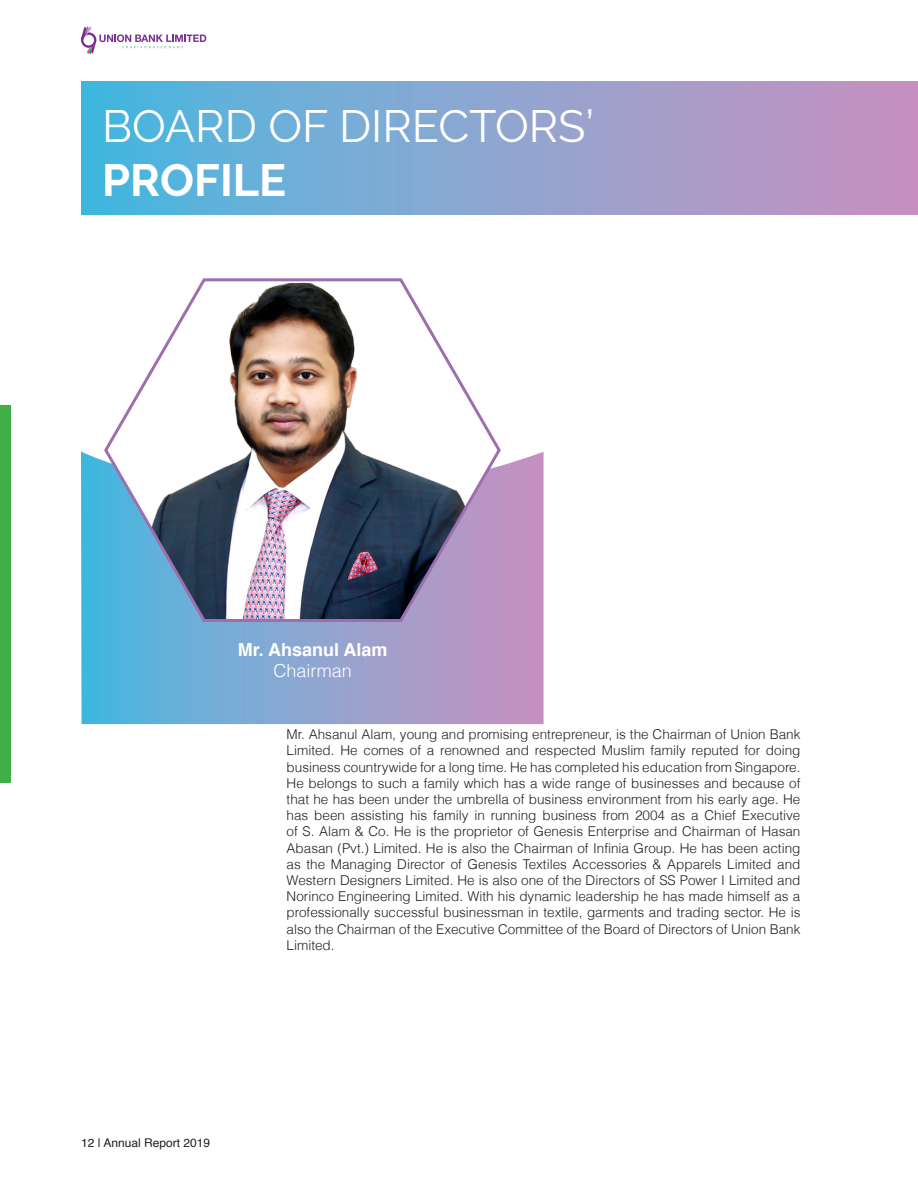
<style>
.page{position:relative;width:918px;height:1188px;background:#fff}
.page>*{position:absolute;margin:0;border:0;box-sizing:border-box;transform-origin:0 0}
.t1{font:45px "Raleway";color:#fff}
.t2{font:700 45px "Raleway";color:#fff}
.t3{font:700 18px "Helvetica";color:#fff}
.t4{font:300 18px "Helvetica";color:#fff}
.t5{font:300 13.5px/16.2px "Helvetica";color:#231f20;text-align:justify}
.t6{font:12px "Helvetica";color:#231f20}
</style>
<div class="page">
<div style="left:0;top:405px;width:11px;height:378px;background:#40ae49"></div>
<svg style="left:81px;top:26px;width:125px;height:28px"></svg>
<svg style="left:81px;top:450px;width:463px;height:274px;background:#8da4cf"></svg>
<div style="left:81px;top:81px;width:836px;height:133px;background:linear-gradient(to right,#49b9e0,#cd91bf)"></div>
<img style="left:102px;top:278px;width:401px;height:346px">
<p class="t1" style="left:102px;top:100px;width:493px">BOARD OF DIRECTORS’</p>
<p class="t2" style="left:102px;top:154px;width:186px">PROFILE</p>
<p class="t3" style="left:238px;top:635px;width:151px">Mr. Ahsanul Alam</p>
<p class="t4" style="left:273px;top:660px;width:80px">Chairman</p>
<p class="t6" style="left:81px;top:1133px;width:131px">12 | Annual Report 2019</p>
<p class="t5" style="left:287px;top:726px;width:515px">Mr. Ahsanul Alam, young and promising entrepreneur, is the Chairman of Union Bank Limited. He comes of a renowned and respected Muslim family reputed for doing business countrywide for a long time. He has completed his education from Singapore.<br>He belongs to such a family which has a wide range of businesses and because of that he has been under the umbrella of business environment from his early age. He has been assisting his family in running business from 2004 as a Chief Executive of S. Alam &amp; Co. He is the proprietor of Genesis Enterprise and Chairman of Hasan Abasan (Pvt.) Limited. He is also the Chairman of Infinia Group. He has been acting as the Managing Director of Genesis Textiles Accessories &amp; Apparels Limited and Western Designers Limited. He is also one of the Directors of SS Power I Limited and Norinco Engineering Limited. With his dynamic leadership he has made himself as a professionally successful businessman in textile, garments and trading sector. He is also the Chairman of the Executive Committee of the Board of Directors of Union Bank Limited.</p>
</div>
